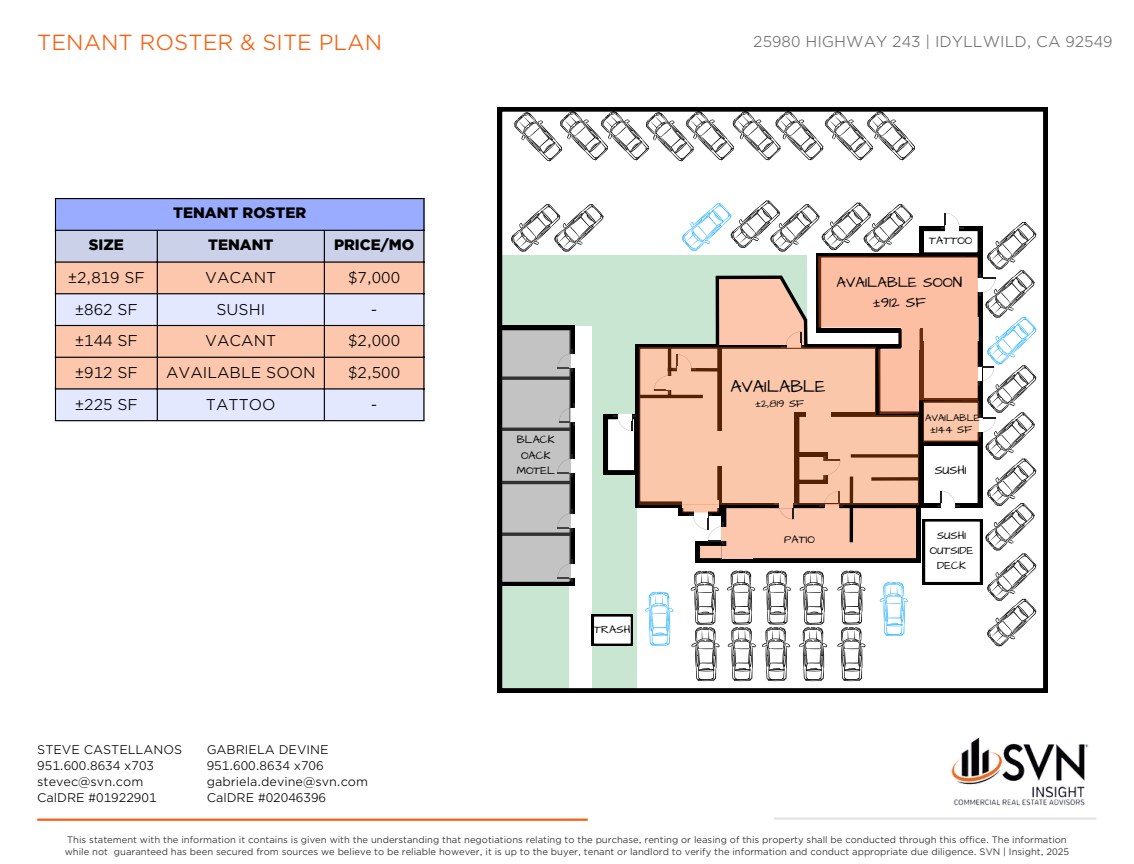
<style>
.page{position:relative;width:1134px;height:864px;background:#fff}
.page>*{position:absolute;margin:0;border:0;box-sizing:border-box;transform-origin:0 0}
.t1{font:21px "Gotham Office";color:#f66010}
.t2{font:17.7px "Architects Daughter";color:#000}
.t3{font:15px "Gotham Office";color:#000}
.t4{font:15px "Gotham Office";color:#737373}
.t5{font:900 15px "Gotham";color:#000}
.t6{font:15px/20.2px "Architects Daughter";color:#000;text-align:center}
.t7{font:12.3px "Architects Daughter";color:#000}
.t8{font:12px/16px "Gotham Office";color:#000}
.t9{font:11.25px/15.1px "Architects Daughter";color:#000;text-align:center}
.t10{font:10.05px "Architects Daughter";color:#000}
.t11{font:9px/12px "Gotham Office";color:#211e1d}
</style>
<div class="page">
<hr style="left:37px;top:819px;width:551px;height:2px;background:#f66010">
<hr style="left:774px;top:817px;width:322px;height:3px;background:#e3e3e3">
<img style="left:951px;top:737px;width:138px;height:69px">
<svg style="left:498px;top:107px;width:550px;height:585px"></svg>
<div style="left:55px;top:198px;width:369px;height:33px;background:#99acff"></div>
<div style="left:56px;top:231px;width:367px;height:30px;background:#cbd1e8"></div>
<div style="left:56px;top:263px;width:367px;height:30px;background:#fcc7ac"></div>
<svg style="left:56px;top:294px;width:367px;height:126px;background:#edd5d3"></svg>
<hr style="left:55px;top:199px;width:1px;height:221px;background:#000">
<hr style="left:157px;top:231px;width:1px;height:189px;background:#000">
<hr style="left:324px;top:231px;width:1px;height:189px;background:#000">
<hr style="left:423px;top:199px;width:2px;height:221px;background:#000">
<hr style="left:55px;top:198px;width:370px;height:1px;background:#000">
<hr style="left:55px;top:230px;width:370px;height:1px;background:#000">
<hr style="left:55px;top:261px;width:370px;height:2px;background:#000">
<hr style="left:55px;top:293px;width:370px;height:1px;background:#000">
<hr style="left:55px;top:325px;width:370px;height:1px;background:#000">
<hr style="left:55px;top:357px;width:370px;height:1px;background:#000">
<hr style="left:55px;top:388px;width:370px;height:2px;background:#000">
<hr style="left:55px;top:420px;width:370px;height:1px;background:#000">
<svg style="left:502px;top:330px;width:68px;height:251px;background:#b7b7b7"></svg>
<p class="t1" style="left:37px;top:29px;width:346px">TENANT ROSTER &amp; SITE PLAN</p>
<p class="t4" style="left:753px;top:32px;width:361px">25980 HIGHWAY 243 | IDYLLWILD, CA 92549</p>
<p class="t5" style="left:173px;top:207px;width:135px">TENANT ROSTER</p>
<p class="t5" style="left:89px;top:239px;width:37px">SIZE</p>
<p class="t5" style="left:208px;top:239px;width:67px">TENANT</p>
<p class="t5" style="left:334px;top:239px;width:82px">PRICE/MO</p>
<p class="t3" style="left:68px;top:268px;width:79px">±2,819 SF</p>
<p class="t3" style="left:205px;top:268px;width:73px">VACANT</p>
<p class="t3" style="left:348px;top:268px;width:53px">$7,000</p>
<p class="t3" style="left:75px;top:300px;width:65px">±862 SF</p>
<p class="t3" style="left:216px;top:300px;width:50px">SUSHI</p>
<p class="t3" style="left:371px;top:300px;width:8px">-</p>
<p class="t3" style="left:75px;top:332px;width:65px">±144 SF</p>
<p class="t3" style="left:205px;top:332px;width:73px">VACANT</p>
<p class="t3" style="left:348px;top:332px;width:53px">$2,000</p>
<p class="t3" style="left:75px;top:364px;width:65px">±912 SF</p>
<p class="t3" style="left:166px;top:364px;width:151px">AVAILABLE SOON</p>
<p class="t3" style="left:348px;top:364px;width:53px">$2,500</p>
<p class="t3" style="left:75px;top:395px;width:65px">±225 SF</p>
<p class="t3" style="left:206px;top:395px;width:71px">TATTOO</p>
<p class="t3" style="left:371px;top:395px;width:8px">-</p>
<p class="t8" style="left:37px;top:742px;width:146px">STEVE CASTELLANOS<br>951.600.8634 x703 stevec@svn.com<br>CalDRE #01922901</p>
<p class="t8" style="left:207px;top:742px;width:163px">GABRIELA DEVINE<br>951.600.8634 x706 gabriela.devine@svn.com<br>CalDRE #02046396</p>
<p class="t9" style="left:517px;top:432px;width:40px">BLACK<br>OACK<br>MOTEL</p>
<p class="t9" style="left:594px;top:622px;width:38px">TRASH</p>
<p class="t9" style="left:929px;top:233px;width:45px">TATTOO</p>
<p class="t6" style="left:836px;top:272px;width:127px">AVAILABLE SOON ±912 SF</p>
<h3 class="t2" style="left:730px;top:375px;width:97px">AVAILABLE</h3>
<p class="t9" style="left:755px;top:396px;width:50px">±2,819 SF</p>
<h1 class="t10" style="left:925px;top:411px;width:56px">AVAILABLE</h1>
<p class="t9" style="left:930px;top:422px;width:44px">±144 SF</p>
<p class="t7" style="left:935px;top:461px;width:34px">SUSHI</p>
<p class="t9" style="left:784px;top:532px;width:32px">PATIO</p>
<p class="t9" style="left:930px;top:528px;width:45px">SUSHI<br>OUTSIDE<br>DECK</p>
<p class="t11" style="left:65px;top:834px;width:1006px">This statement with the information it contains is given with the understanding that negotiations relating to the purchase, renting or leasing of this property shall be conducted through this office. The information while not guaranteed has been secured from sources we believe to be reliable however, it is up to the buyer, tenant or landlord to verify the information and conduct appropriate due diligence. SVN | Insight, 2025</p>
</div>
